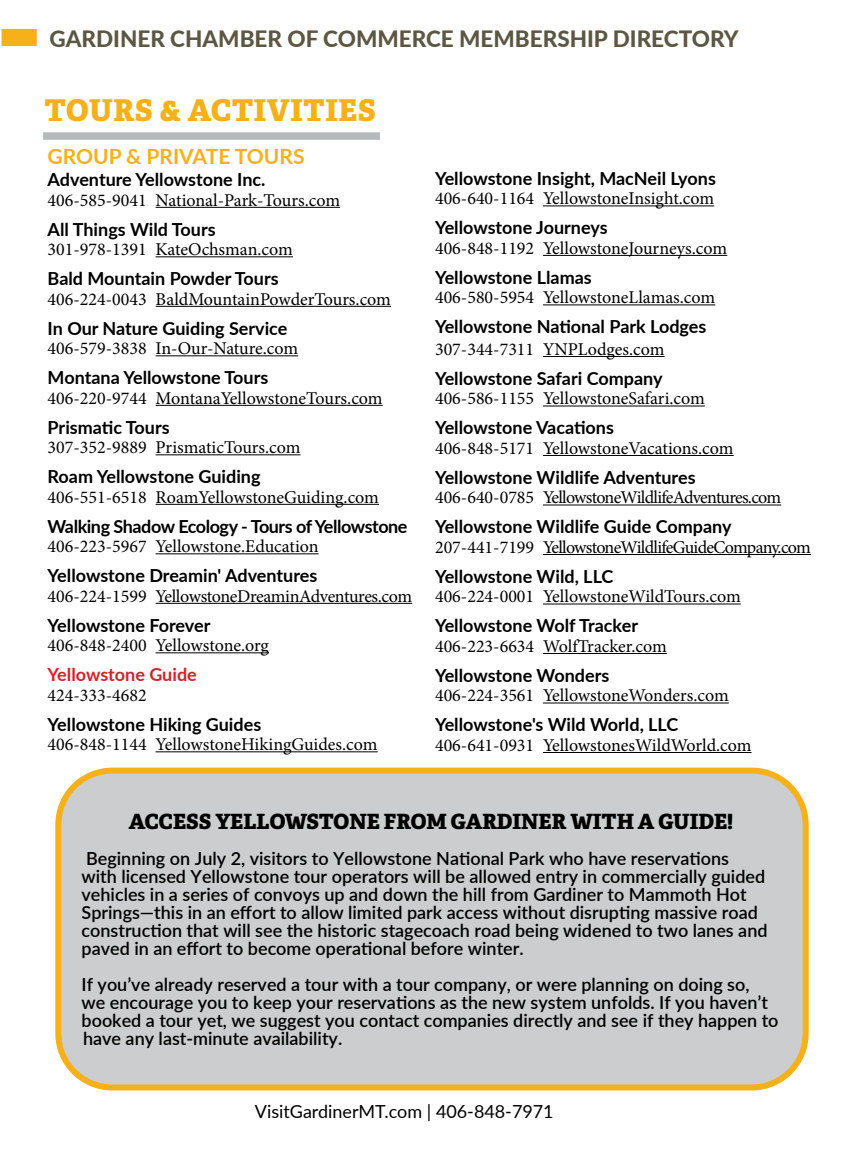
<style>
.page{position:relative;width:864px;height:1161px;background:#fff}
.page>*{position:absolute;margin:0;border:0;box-sizing:border-box;transform-origin:0 0}
.t1{font:30px "Adelle PE Eb";letter-spacing:.02em;color:#f6b11a}
.t2{font:800 22.5px "Lato";color:#5c5743}
.t3{font:21px "Adelle PE Eb";color:#000}
.t4{font:700 21px "Lato";color:#f6b11a}
.t5{font:18px "Minion Pro";color:#000}
.t6{font:600 18px/18px "Lato";color:#000}
.t7{font:700 18px "Lato";color:#000}
.t8{font:18px "Minion Pro";letter-spacing:-.04em;color:#000}
.t9{font:18px "Minion Pro";letter-spacing:-.02em;color:#000}
.t10{font:700 18px "Lato";letter-spacing:-.025em;color:#000}
.t11{font:18px "Lato";color:#000}
.t12{font:700 18px "Lato";color:#d2232a}
</style>
<div class="page">
<div style="left:0;top:27px;width:38px;height:21px;background:#f6b11a;border:2px solid #fff"></div>
<hr style="left:156px;top:207px;width:184px;height:1px;background:#000">
<hr style="left:156px;top:256px;width:137px;height:1px;background:#000">
<hr style="left:156px;top:306px;width:235px;height:1px;background:#000">
<hr style="left:156px;top:355px;width:142px;height:1px;background:#000">
<hr style="left:156px;top:405px;width:227px;height:1px;background:#000">
<hr style="left:156px;top:454px;width:145px;height:1px;background:#000">
<hr style="left:156px;top:504px;width:223px;height:1px;background:#000">
<hr style="left:156px;top:553px;width:163px;height:1px;background:#000">
<hr style="left:156px;top:603px;width:256px;height:1px;background:#000">
<hr style="left:156px;top:652px;width:113px;height:1px;background:#000">
<hr style="left:156px;top:751px;width:222px;height:1px;background:#000">
<div style="left:43px;top:132px;width:337px;height:8px;background:#b6b8ba"></div>
<hr style="left:543px;top:205px;width:171px;height:1px;background:#000">
<hr style="left:543px;top:255px;width:184px;height:1px;background:#000">
<hr style="left:543px;top:304px;width:172px;height:1px;background:#000">
<hr style="left:543px;top:356px;width:122px;height:1px;background:#000">
<hr style="left:543px;top:406px;width:162px;height:1px;background:#000">
<hr style="left:543px;top:455px;width:191px;height:1px;background:#000">
<hr style="left:543px;top:505px;width:238px;height:1px;background:#000">
<hr style="left:543px;top:554px;width:268px;height:1px;background:#000">
<hr style="left:543px;top:604px;width:198px;height:1px;background:#000">
<hr style="left:543px;top:653px;width:124px;height:1px;background:#000">
<hr style="left:543px;top:703px;width:186px;height:1px;background:#000">
<hr style="left:543px;top:752px;width:209px;height:1px;background:#000">
<div style="left:58px;top:771px;width:748px;height:316px;background:#cbcdce;border-radius:54px"></div>
<div style="left:55px;top:768px;width:754px;height:322px;border:6px solid #f6b11a;border-radius:54px"></div>
<p class="t2" style="left:50px;top:22px;width:691px">GARDINER CHAMBER OF COMMERCE MEMBERSHIP DIRECTORY</p>
<h1 class="t1" style="left:44px;top:88px;width:333px">TOURS &amp; ACTIVITIES</h1>
<p class="t4" style="left:48px;top:141px;width:258px">GROUP &amp; PRIVATE TOURS</p>
<p class="t7" style="left:48px;top:166px;width:219px">Adventure Yellowstone Inc.</p>
<p class="t5" style="left:48px;top:188px;width:294px">406-585-9041 National-Park-Tours.com</p>
<p class="t7" style="left:48px;top:216px;width:170px">All Things Wild Tours</p>
<p class="t5" style="left:48px;top:237px;width:247px">301-978-1391 KateOchsman.com</p>
<p class="t7" style="left:48px;top:265px;width:232px">Bald Mountain Powder Tours</p>
<p class="t5" style="left:48px;top:287px;width:345px">406-224-0043 BaldMountainPowderTours.com</p>
<p class="t7" style="left:48px;top:315px;width:241px">In Our Nature Guiding Service</p>
<p class="t5" style="left:48px;top:336px;width:252px">406-579-3838 In-Our-Nature.com</p>
<p class="t7" style="left:48px;top:364px;width:222px">Montana Yellowstone Tours</p>
<p class="t5" style="left:48px;top:386px;width:337px">406-220-9744 MontanaYellowstoneTours.com</p>
<p class="t7" style="left:48px;top:414px;width:124px">Prismatic Tours</p>
<p class="t5" style="left:48px;top:435px;width:254px">307-352-9889 PrismaticTours.com</p>
<p class="t7" style="left:48px;top:463px;width:214px">Roam Yellowstone Guiding</p>
<p class="t5" style="left:48px;top:485px;width:333px">406-551-6518 RoamYellowstoneGuiding.com</p>
<p class="t10" style="left:48px;top:513px;width:361px">Walking Shadow Ecology - Tours of Yellowstone</p>
<p class="t5" style="left:48px;top:534px;width:273px">406-223-5967 Yellowstone.Education</p>
<p class="t7" style="left:48px;top:562px;width:271px">Yellowstone Dreamin' Adventures</p>
<p class="t9" style="left:48px;top:584px;width:366px">406-224-1599 YellowstoneDreaminAdventures.com</p>
<p class="t7" style="left:48px;top:612px;width:164px">Yellowstone Forever</p>
<p class="t5" style="left:48px;top:633px;width:223px">406-848-2400 Yellowstone.org</p>
<p class="t12" style="left:48px;top:661px;width:151px">Yellowstone Guide</p>
<p class="t5" style="left:48px;top:683px;width:101px">424-333-4682</p>
<p class="t7" style="left:48px;top:711px;width:215px">Yellowstone Hiking Guides</p>
<p class="t5" style="left:48px;top:732px;width:332px">406-848-1144 YellowstoneHikingGuides.com</p>
<p class="t7" style="left:435px;top:165px;width:282px">Yellowstone Insight, MacNeil Lyons</p>
<p class="t5" style="left:435px;top:186px;width:281px">406-640-1164 YellowstoneInsight.com</p>
<p class="t7" style="left:435px;top:214px;width:174px">Yellowstone Journeys</p>
<p class="t5" style="left:435px;top:236px;width:294px">406-848-1192 YellowstoneJourneys.com</p>
<p class="t7" style="left:435px;top:264px;width:158px">Yellowstone Llamas</p>
<p class="t5" style="left:435px;top:285px;width:282px">406-580-5954 YellowstoneLlamas.com</p>
<p class="t7" style="left:435px;top:313px;width:273px">Yellowstone National Park Lodges</p>
<p class="t5" style="left:435px;top:337px;width:231px">307-344-7311 YNPLodges.com</p>
<p class="t7" style="left:435px;top:365px;width:229px">Yellowstone Safari Company</p>
<p class="t5" style="left:435px;top:386px;width:271px">406-586-1155 YellowstoneSafari.com</p>
<p class="t7" style="left:435px;top:414px;width:180px">Yellowstone Vacations</p>
<p class="t5" style="left:435px;top:436px;width:300px">406-848-5171 YellowstoneVacations.com</p>
<p class="t7" style="left:435px;top:464px;width:262px">Yellowstone Wildlife Adventures</p>
<p class="t8" style="left:435px;top:485px;width:348px">406-640-0785 YellowstoneWildlifeAdventures.com</p>
<p class="t7" style="left:435px;top:513px;width:298px">Yellowstone Wildlife Guide Company</p>
<p class="t8" style="left:435px;top:535px;width:377px">207-441-7199 YellowstoneWildlifeGuideCompany.com</p>
<p class="t7" style="left:435px;top:563px;width:180px">Yellowstone Wild, LLC</p>
<p class="t5" style="left:435px;top:584px;width:307px">406-224-0001 YellowstoneWildTours.com</p>
<p class="t7" style="left:435px;top:612px;width:205px">Yellowstone Wolf Tracker</p>
<p class="t5" style="left:435px;top:634px;width:233px">406-223-6634 WolfTracker.com</p>
<p class="t7" style="left:435px;top:662px;width:176px">Yellowstone Wonders</p>
<p class="t5" style="left:435px;top:683px;width:295px">406-224-3561 YellowstoneWonders.com</p>
<p class="t7" style="left:435px;top:711px;width:245px">Yellowstone's Wild World, LLC</p>
<p class="t5" style="left:435px;top:733px;width:318px">406-641-0931 YellowstonesWildWorld.com</p>
<p class="t3" style="left:129px;top:806px;width:606px">ACCESS YELLOWSTONE FROM GARDINER WITH A GUIDE!</p>
<p class="t6" style="left:82px;top:849px;width:688px">Beginning on July 2, visitors to Yellowstone National Park who have reservations<br>with licensed Yellowstone tour operators will be allowed entry in commercially guided vehicles in a series of convoys up and down the hill from Gardiner to Mammoth Hot Springs—this in an effort to allow limited park access without disrupting massive road construction that will see the historic stagecoach road being widened to two lanes and paved in an effort to become operational before winter.</p>
<p class="t6" style="left:82px;top:975px;width:698px">If you’ve already reserved a tour with a tour company, or were planning on doing so,<br>we encourage you to keep your reservations as the new system unfolds. If you haven’t booked a tour yet, we suggest you contact companies directly and see if they happen to have any last-minute availability.</p>
<p class="t11" style="left:255px;top:1098px;width:300px">VisitGardinerMT.com | 406-848-7971</p>
</div>
